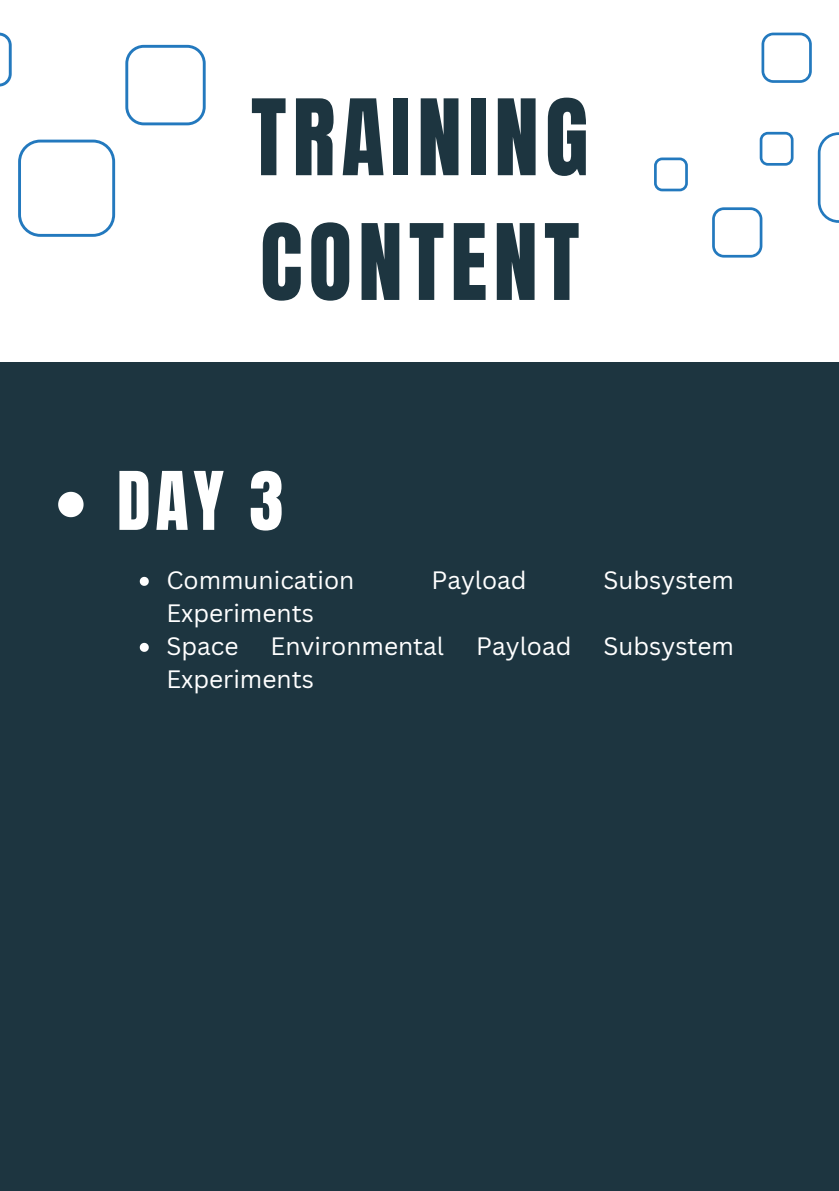
<style>
.page{position:relative;width:839px;height:1191px;background:#fff}
.page>*{position:absolute;margin:0;border:0;box-sizing:border-box;transform-origin:0 0}
.t1{font:89.4px/124.8px "Anton";letter-spacing:.07em;color:#1d3540}
.t2{font:68.6px "Anton";color:#fff}
.t3{font:24.4px/33px "Canva Sans";color:#fff}
</style>
<div class="page">
<div style="left:0;top:0;width:838px;height:1191px;background:#1d3540"></div>
<div style="left:0;top:0;width:838px;height:362px;background:#fff"></div>
<svg style="left:0;top:33px;width:12px;height:54px"></svg>
<svg style="left:18px;top:140px;width:97px;height:97px"></svg>
<svg style="left:125px;top:45px;width:81px;height:80px"></svg>
<svg style="left:761px;top:33px;width:50px;height:50px"></svg>
<svg style="left:817px;top:132px;width:21px;height:91px"></svg>
<svg style="left:759px;top:132px;width:34px;height:34px"></svg>
<svg style="left:712px;top:207px;width:50px;height:51px"></svg>
<svg style="left:654px;top:158px;width:33px;height:33px"></svg>
<svg style="left:140px;top:577px;width:9px;height:9px"></svg>
<svg style="left:140px;top:643px;width:9px;height:9px"></svg>
<svg style="left:58px;top:492px;width:26px;height:25px"></svg>
<h1 class="t1" style="left:251px;top:77px;width:339px">TRAINING<br>CONTENT</h1>
<h2 class="t2" style="left:117px;top:452px;width:168px">DAY 3</h2>
<p class="t3" style="left:166px;top:563px;width:189px">Communication</p>
<p class="t3" style="left:431px;top:563px;width:97px">Payload</p>
<p class="t3" style="left:603px;top:563px;width:132px">Subsystem</p>
<p class="t3" style="left:166px;top:596px;width:149px">Experiments<br>Space</p>
<p class="t3" style="left:270px;top:629px;width:175px">Environmental</p>
<p class="t3" style="left:476px;top:629px;width:97px">Payload</p>
<p class="t3" style="left:603px;top:629px;width:132px">Subsystem</p>
<p class="t3" style="left:166px;top:662px;width:149px">Experiments</p>
</div>
